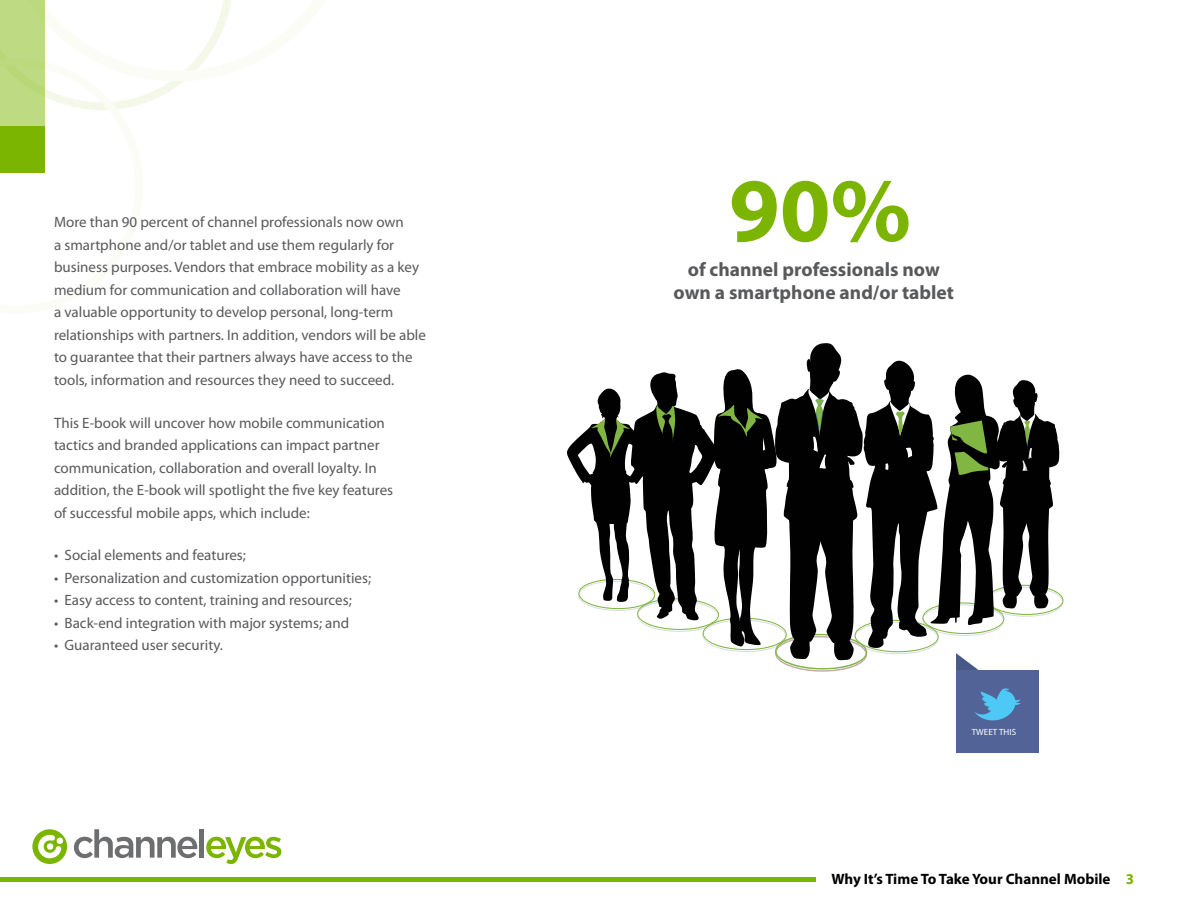
<style>
.page{position:relative;width:1188px;height:918px;background:#fff}
.page>*{position:absolute;margin:0;border:0;box-sizing:border-box;transform-origin:0 0}
.t1{font:700 91.5px "Myriad Pro";color:#7bb501}
.t2{font:700 19.5px "Myriad Pro";color:#58595b}
.t3{font:15px/22.5px "Myriad Pro";color:#58595b}
.t4{font:700 15px "Myriad Pro";color:#000}
.t5{font:9px "Museo Sans 300";color:#fff}
.s1{color:#7bb501}
</style>
<div class="page">
<svg style="left:45px;top:0;width:186px;height:110px"></svg>
<div style="left:0;top:126px;width:45px;height:47px;background:#7bb501"></div>
<div style="left:0;top:0;width:45px;height:126px;background:#bedb83"></div>
<hr style="left:0;top:878px;width:816px;height:4px;background:#7bb501">
<svg style="left:74px;top:829px;width:123px;height:29px"></svg>
<div style="left:199px;top:829px;width:5px;height:29px;background:#6d6e70"></div>
<svg style="left:206px;top:837px;width:75px;height:27px"></svg>
<svg style="left:32px;top:829px;width:35px;height:35px"></svg>
<svg style="left:567px;top:343px;width:496px;height:329px"></svg>
<div style="left:956px;top:671px;width:83px;height:82px;background:#516397"></div>
<svg style="left:974px;top:688px;width:47px;height:32px"></svg>
<p class="t3" style="left:54px;top:211px;width:373px">More than 90 percent of channel professionals now own<br>a smartphone and/or tablet and use them regularly for business purposes. Vendors that embrace mobility as a key medium for communication and collaboration will have<br>a valuable opportunity to develop personal, long-term relationships with partners. In addition, vendors will be able to guarantee that their partners always have access to the tools, information and resources they need to succeed.</p>
<p class="t3" style="left:54px;top:411px;width:341px">This E-book will uncover how mobile communication tactics and branded applications can impact partner communication, collaboration and overall loyalty. In addition, the E-book will spotlight the five key features of successful mobile apps, which include:</p>
<p class="t3" style="left:54px;top:544px;width:194px">• Social elements and features;</p>
<p class="t3" style="left:54px;top:566px;width:319px">• Personalization and customization opportunities;</p>
<p class="t3" style="left:54px;top:589px;width:299px">• Easy access to content, training and resources;</p>
<p class="t3" style="left:54px;top:611px;width:297px">• Back-end integration with major systems; and</p>
<p class="t3" style="left:54px;top:634px;width:171px">• Guaranteed user security.</p>
<h1 class="t1" style="left:729px;top:151px;width:184px">90%</h1>
<h2 class="t2" style="left:688px;top:257px;width:254px">of channel professionals now</h2>
<h2 class="t2" style="left:674px;top:279px;width:282px">own a smartphone and/or tablet</h2>
<p class="t5" style="left:972px;top:726px;width:46px">TWEET THIS</p>
<p class="t4" style="left:831px;top:870px;width:304px">Why It’s Time To Take Your Channel Mobile <span class="s1">3</span></p>
</div>
